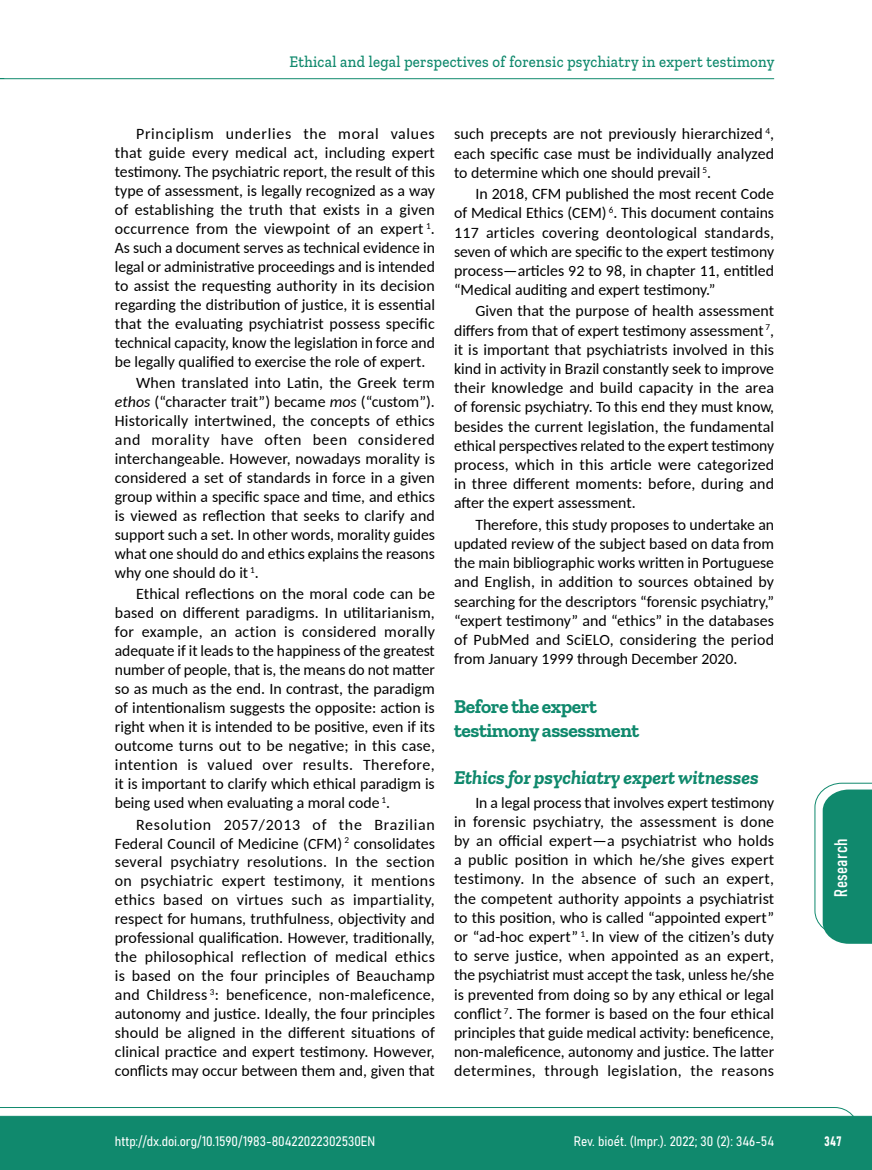
<style>
.page{position:relative;width:872px;height:1170px;background:#fff}
.page>*{position:absolute;margin:0;border:0;box-sizing:border-box;transform-origin:0 0}
.t1{font:700 19.5px/23.7px "Zilla Slab";letter-spacing:-.02em;color:#10896d}
.t2{font:italic 700 19.5px "Zilla Slab";color:#10896d}
.t3{font:18px "Bahnschrift";letter-spacing:.02em;color:#fff}
.t4{font:500 16.5px "Zilla Slab";letter-spacing:.02em;color:#10896d;scale:.9 1}
.t5{font:15.75px/19px "Carlito";color:#000;text-align:justify}
.t6{font:13.5px "Bahnschrift";color:#fff}
.s1{font-style:italic}
</style>
<div class="page">
<svg style="left:0;top:1107px;width:859px;height:62px;background:#2e977f"></svg>
<hr style="left:0;top:78px;width:774px;height:1px;background:#10896d">
<svg style="left:814px;top:782px;width:58px;height:161px"></svg>
<p class="t4" style="left:289px;top:53px;width:540px">Ethical and legal perspectives of forensic psychiatry in expert testimony</p>
<p class="t5" style="left:115px;top:124px;width:322px;text-indent:21px">Principlism underlies the moral values that guide every medical act, including expert testimony. The psychiatric report, the result of this type of assessment, is legally recognized as a way of establishing the truth that exists in a given occurrence from the viewpoint of an expert <sup>1</sup>.<br>As such a document serves as technical evidence in legal or administrative proceedings and is intended to assist the requesting authority in its decision regarding the distribution of justice, it is essential that the evaluating psychiatrist possess specific technical capacity, know the legislation in force and be legally qualified to exercise the role of expert.</p>
<p class="t5" style="left:115px;top:373px;width:322px;text-indent:21px">When translated into Latin, the Greek term <span class="s1">ethos</span> (“character trait”) became <span class="s1">mos</span> (“custom”).<br>Historically intertwined, the concepts of ethics and morality have often been considered interchangeable. However, nowadays morality is considered a set of standards in force in a given group within a specific space and time, and ethics is viewed as reflection that seeks to clarify and support such a set. In other words, morality guides what one should do and ethics explains the reasons why one should do it <sup>1</sup>.</p>
<p class="t5" style="left:115px;top:584px;width:322px;text-indent:21px">Ethical reflections on the moral code can be based on different paradigms. In utilitarianism, for example, an action is considered morally adequate if it leads to the happiness of the greatest number of people, that is, the means do not matter so as much as the end. In contrast, the paradigm of intentionalism suggests the opposite: action is right when it is intended to be positive, even if its outcome turns out to be negative; in this case, intention is valued over results. Therefore, it is important to clarify which ethical paradigm is being used when evaluating a moral code <sup>1</sup>.</p>
<p class="t5" style="left:115px;top:814px;width:322px;text-indent:21px">Resolution 2057/2013 of the Brazilian Federal Council of Medicine (CFM) <sup>2</sup> consolidates several psychiatry resolutions. In the section on psychiatric expert testimony, it mentions ethics based on virtues such as impartiality, respect for humans, truthfulness, objectivity and professional qualification. However, traditionally, the philosophical reflection of medical ethics is based on the four principles of Beauchamp and Childress <sup>3</sup>: beneficence, non-maleficence, autonomy and justice. Ideally, the four principles should be aligned in the different situations of clinical practice and expert testimony. However, conflicts may occur between them and, given that</p>
<p class="t5" style="left:454px;top:124px;width:321px">such precepts are not previously hierarchized <sup>4</sup>, each specific case must be individually analyzed to determine which one should prevail <sup>5</sup>.</p>
<p class="t5" style="left:454px;top:183px;width:321px;text-indent:21px">In 2018, CFM published the most recent Code of Medical Ethics (CEM) <sup>6</sup>. This document contains 117 articles covering deontological standards, seven of which are specific to the expert testimony process—articles 92 to 98, in chapter 11, entitled “Medical auditing and expert testimony.”</p>
<p class="t5" style="left:454px;top:301px;width:322px;text-indent:21px">Given that the purpose of health assessment differs from that of expert testimony assessment <sup>7</sup>, it is important that psychiatrists involved in this kind in activity in Brazil constantly seek to improve their knowledge and build capacity in the area of forensic psychiatry. To this end they must know, besides the current legislation, the fundamental ethical perspectives related to the expert testimony process, which in this article were categorized in three different moments: before, during and after the expert assessment.</p>
<p class="t5" style="left:454px;top:514px;width:321px;text-indent:21px">Therefore, this study proposes to undertake an updated review of the subject based on data from the main bibliographic works written in Portuguese and English, in addition to sources obtained by searching for the descriptors “forensic psychiatry,” “expert testimony” and “ethics” in the databases of PubMed and SciELO, considering the period from January 1999 through December 2020.</p>
<p class="t1" style="left:454px;top:695px;width:187px">Before the expert testimony assessment</p>
<p class="t2" style="left:454px;top:766px;width:306px">Ethics for psychiatry expert witnesses</p>
<p class="t5" style="left:454px;top:792px;width:322px;text-indent:21px">In a legal process that involves expert testimony in forensic psychiatry, the assessment is done by an official expert—a psychiatrist who holds a public position in which he/she gives expert testimony. In the absence of such an expert, the competent authority appoints a psychiatrist to this position, who is called “appointed expert” or “ad-hoc expert” <sup>1</sup>. In view of the citizen’s duty to serve justice, when appointed as an expert, the psychiatrist must accept the task, unless he/she is prevented from doing so by any ethical or legal conflict <sup>7</sup>. The former is based on the four ethical principles that guide medical activity: beneficence, non-maleficence, autonomy and justice. The latter determines, through legislation, the reasons</p>
<p class="t3" style="left:827px;top:896px;width:59px;rotate:-90deg">Research</p>
<p class="t6" style="left:115px;top:1131px;width:262px">http://dx.doi.org/10.1590/1983-80422022302530EN</p>
<p class="t6" style="left:574px;top:1131px;width:202px">Rev. bioét. (Impr.). 2022; 30 (2): 346-54</p>
<p class="t6" style="left:824px;top:1130px;width:19px">347</p>
</div>
